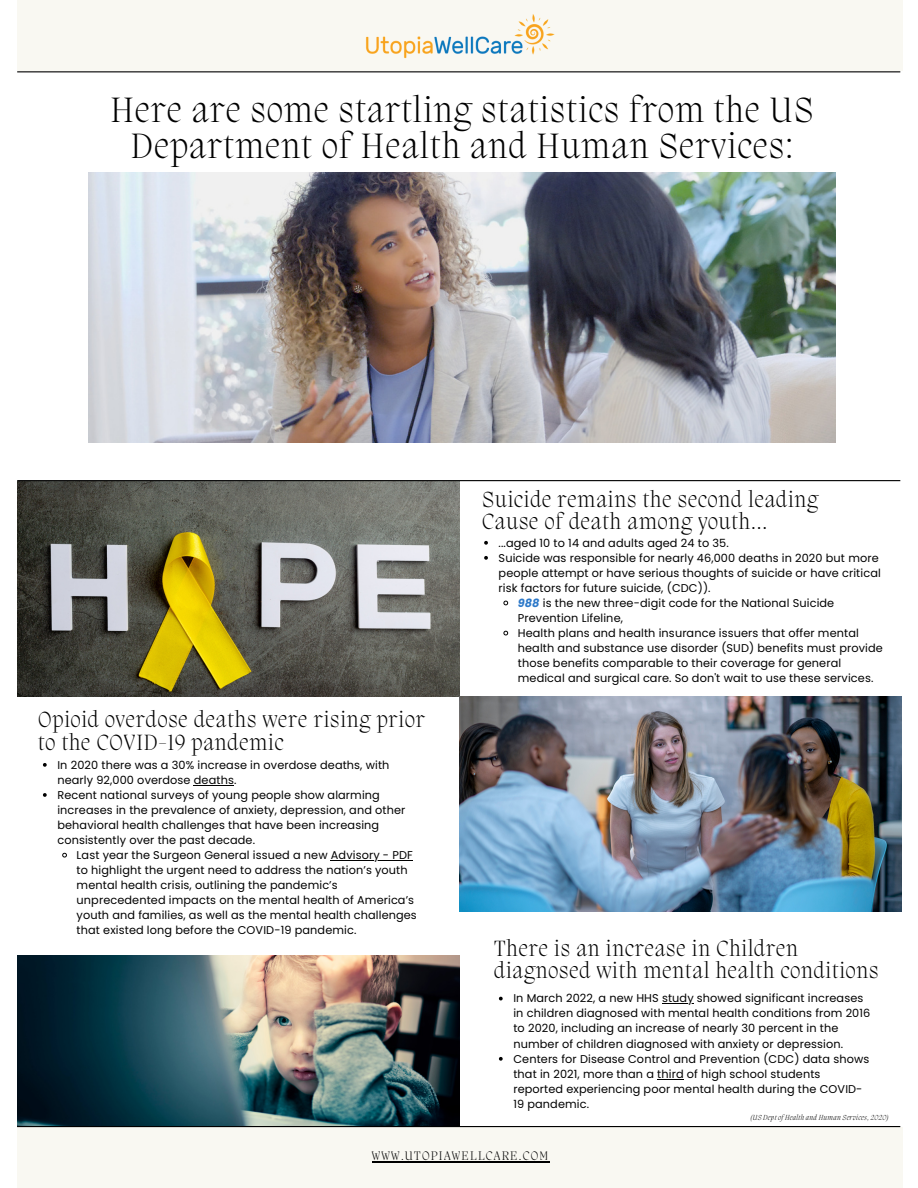
<style>
.page{position:relative;width:918px;height:1188px;background:#fff}
.page>*{position:absolute;margin:0;border:0;box-sizing:border-box;transform-origin:0 0}
.t1{font:200 36px/36px "Migra";letter-spacing:.04em;color:#000;text-align:center}
.t2{font:200 22.5px/22.5px "Migra";letter-spacing:.04em;color:#000}
.t3{font:200 12.75px "Migra";letter-spacing:.1em;color:#000}
.t4{font:11.25px/15px "Poppins";letter-spacing:.01em;color:#000}
.t5{font:italic 200 7.5px "Migra";letter-spacing:.04em;color:#000}
.s1{font-weight:700;font-style:italic;color:#2d79c9}
</style>
<div class="page">
<img style="left:89px;top:173px;width:747px;height:270px">
<div style="left:17px;top:0;width:886px;height:71px;background:#f9f8f2"></div>
<img style="left:17px;top:956px;width:442px;height:170px">
<div style="left:17px;top:1127px;width:886px;height:61px;background:#f9f8f2"></div>
<hr style="left:17px;top:71px;width:883px;height:1px;background:#000">
<img style="left:17px;top:481px;width:442px;height:215px">
<hr style="left:17px;top:480px;width:883px;height:1px;background:#000">
<hr style="left:17px;top:1126px;width:883px;height:1px;background:#000">
<img style="left:459px;top:696px;width:442px;height:215px">
<svg style="left:484px;top:541px;width:4px;height:4px"></svg>
<svg style="left:484px;top:556px;width:4px;height:4px"></svg>
<svg style="left:503px;top:600px;width:6px;height:6px"></svg>
<svg style="left:503px;top:630px;width:6px;height:6px"></svg>
<svg style="left:43px;top:763px;width:4px;height:4px"></svg>
<hr style="left:194px;top:785px;width:40px;height:1px;background:#000">
<svg style="left:43px;top:793px;width:4px;height:4px"></svg>
<svg style="left:62px;top:852px;width:5px;height:6px"></svg>
<hr style="left:331px;top:860px;width:82px;height:1px;background:#000">
<svg style="left:499px;top:997px;width:4px;height:3px"></svg>
<hr style="left:662px;top:1003px;width:32px;height:1px;background:#000">
<svg style="left:499px;top:1057px;width:4px;height:4px"></svg>
<svg style="left:657px;top:1079px;width:27px;height:1px"></svg>
<hr style="left:372px;top:1161px;width:178px;height:2px;background:#000">
<img style="left:365px;top:14px;width:190px;height:45px">
<h1 class="t1" style="left:110px;top:95px;width:705px">Here are some startling statistics from the US<br>Department of Health and Human Services:</h1>
<h2 class="t2" style="left:482px;top:490px;width:338px">Suicide remains the second leading<br>Cause of death among youth...</h2>
<h2 class="t2" style="left:38px;top:710px;width:388px">Opioid overdose deaths were rising prior to the COVID-19 pandemic</h2>
<p class="t4" style="left:57px;top:757px;width:350px">In 2020 there was a 30% increase in overdose deaths, with nearly 92,000 overdose deaths.<br>Recent national surveys of young people show alarming increases in the prevalence of anxiety, depression, and other behavioral health challenges that have been increasing consistently over the past decade.</p>
<p class="t4" style="left:77px;top:847px;width:342px">Last year the Surgeon General issued a new Advisory - PDF to highlight the urgent need to address the nation’s youth mental health crisis, outlining the pandemic’s unprecedented impacts on the mental health of America’s youth and families, as well as the mental health challenges that existed long before the COVID-19 pandemic.</p>
<p class="t4" style="left:499px;top:535px;width:232px">...aged 10 to 14 and adults aged 24 to 35.</p>
<p class="t4" style="left:499px;top:550px;width:382px">Suicide was responsible for nearly 46,000 deaths in 2020 but more</p>
<p class="t4" style="left:499px;top:565px;width:384px">people attempt or have serious thoughts of suicide or have critical</p>
<p class="t4" style="left:499px;top:580px;width:213px">risk factors for future suicide, (CDC)).</p>
<p class="t4" style="left:518px;top:595px;width:318px"><span class="s1">988</span> is the new three-digit code for the National Suicide</p>
<p class="t4" style="left:518px;top:610px;width:107px">Prevention Lifeline,</p>
<p class="t4" style="left:518px;top:625px;width:343px">Health plans and health insurance issuers that offer mental</p>
<p class="t4" style="left:518px;top:640px;width:366px">health and substance use disorder (SUD) benefits must provide</p>
<p class="t4" style="left:518px;top:656px;width:325px">those benefits comparable to their coverage for general</p>
<p class="t4" style="left:518px;top:671px;width:357px">medical and surgical care. So don't wait to use these services.</p>
<h2 class="t2" style="left:494px;top:939px;width:386px">There is an increase in Children diagnosed with mental health conditions</h2>
<p class="t4" style="left:513px;top:991px;width:359px">In March 2022, a new HHS study showed significant increases in children diagnosed with mental health conditions from 2016 to 2020, including an increase of nearly 30 percent in the number of children diagnosed with anxiety or depression.<br>Centers for Disease Control and Prevention (CDC) data shows that in 2021, more than a third of high school students reported experiencing poor mental health during the COVID-19 pandemic.</p>
<p class="t5" style="left:751px;top:1113px;width:139px">(US Dept of Health and Human Services, 2020)</p>
<p class="t3" style="left:372px;top:1150px;width:178px">WWW.UTOPIAWELLCARE.COM</p>
</div>
